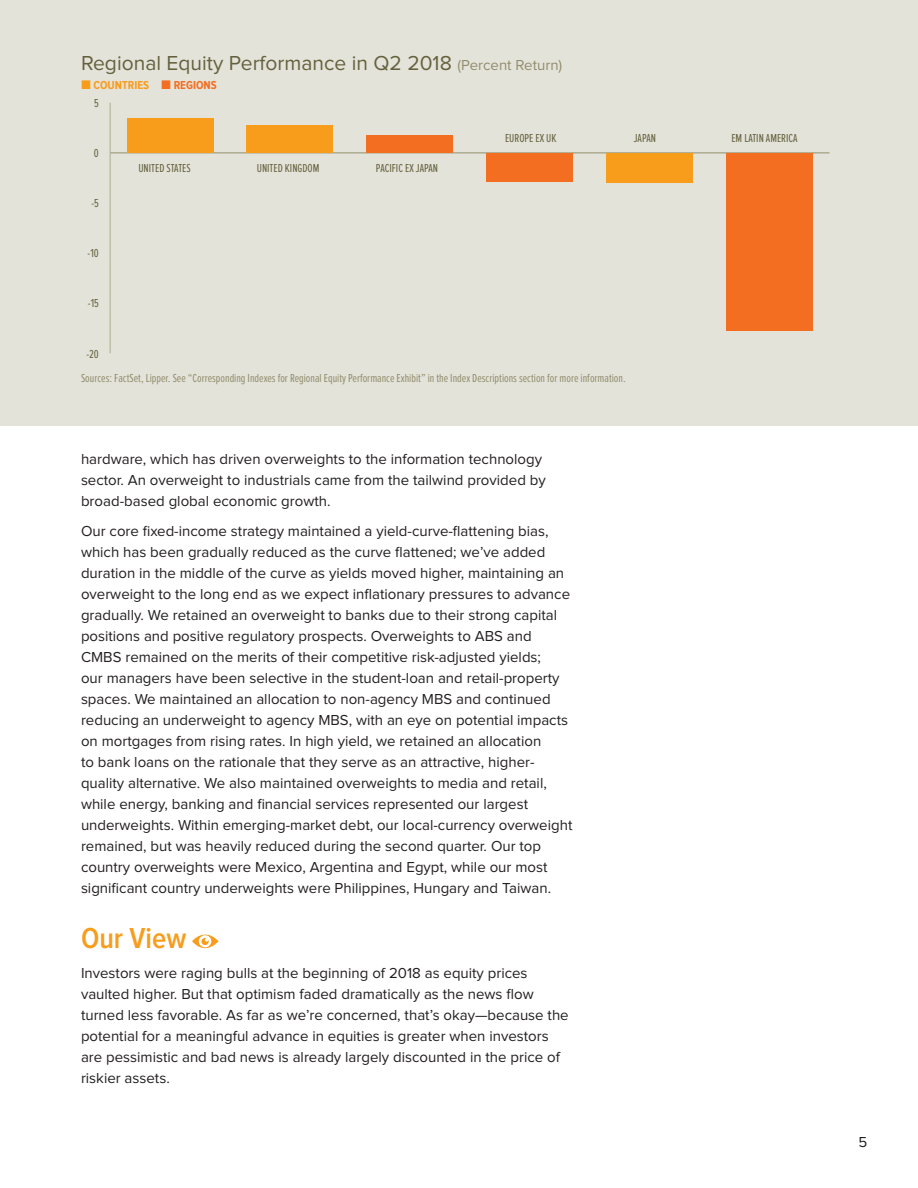
<style>
.page{position:relative;width:918px;height:1188px;background:#fff}
.page>*{position:absolute;margin:0;border:0;box-sizing:border-box;transform-origin:0 0}
.Head_body{font:600 30px "Proxima Nova Cond";color:#f89c1c}
.Head_sidebar{font:21px "Proxima Nova";color:#64613e}
.Body_Copy__10pt__R{font:15px/21px "Proxima Nova";color:#231f20}
.source{font:12px "Proxima Nova Ex Cn";color:#918d6e}
.t1{font:12px "Proxima Nova Ex Cn";color:#64613e}
.Head_sidebar-2{font:700 12px "Proxima Nova Cond";color:#f89c1c}
.s1{font-size:15px;color:#918d6e}
.s2{font-size:15px}
.s3{font-size:15px;color:#f36e21}
.s4{color:#f36e21}
</style>
<div class="page">
<div style="left:0;top:0;width:918px;height:426px;background:#e4e3d9"></div>
<svg style="left:192px;top:934px;width:27px;height:15px"></svg>
<hr style="left:110px;top:152px;width:720px;height:2px;background:#adac91">
<hr style="left:110px;top:103px;width:1px;height:250px;background:#adac91">
<div style="left:127px;top:118px;width:86px;height:35px;background:#f89c1c"></div>
<div style="left:247px;top:125px;width:86px;height:28px;background:#f89c1c"></div>
<div style="left:367px;top:135px;width:86px;height:18px;background:#f36e21"></div>
<div style="left:487px;top:153px;width:86px;height:28px;background:#f36e21"></div>
<div style="left:607px;top:153px;width:86px;height:30px;background:#f89c1c"></div>
<div style="left:726px;top:153px;width:87px;height:178px;background:#f36e21"></div>
<p class="Head_sidebar" style="left:81px;top:53px;width:483px">Regional Equity Performance in Q2 2018 <span class="s1">(Percent Return)</span></p>
<p class="Head_sidebar-2" style="left:81px;top:78px;width:137px"><span class="s2">■</span> COUNTRIES <span class="s3">■</span> <span class="s4">REGIONS</span></p>
<p class="t1" style="left:94px;top:96px;width:6px">5</p>
<p class="t1" style="left:94px;top:147px;width:6px">0</p>
<p class="t1" style="left:91px;top:197px;width:9px">-5</p>
<p class="t1" style="left:88px;top:247px;width:13px">-10</p>
<p class="t1" style="left:88px;top:297px;width:13px">-15</p>
<p class="t1" style="left:86px;top:347px;width:14px">-20</p>
<p class="t1" style="left:138px;top:161px;width:54px">UNITED STATES</p>
<p class="t1" style="left:257px;top:161px;width:64px">UNITED KINGDOM</p>
<p class="t1" style="left:376px;top:161px;width:64px">PACIFIC EX JAPAN</p>
<p class="t1" style="left:505px;top:132px;width:53px">EUROPE EX UK</p>
<p class="t1" style="left:634px;top:132px;width:24px">JAPAN</p>
<p class="t1" style="left:731px;top:132px;width:68px">EM LATIN AMERICA</p>
<p class="source" style="left:81px;top:371px;width:546px">Sources: FactSet, Lipper. See “Corresponding Indexes for Regional Equity Performance Exhibit” in the Index Descriptions section for more information.</p>
<p class="Body_Copy__10pt__R" style="left:81px;top:450px;width:466px">hardware, which has driven overweights to the information technology sector. An overweight to industrials came from the tailwind provided by broad-based global economic growth.</p>
<p class="Body_Copy__10pt__R" style="left:81px;top:521px;width:493px">Our core fixed-income strategy maintained a yield-curve-flattening bias, which has been gradually reduced as the curve flattened; we’ve added duration in the middle of the curve as yields moved higher, maintaining an overweight to the long end as we expect inflationary pressures to advance gradually. We retained an overweight to banks due to their strong capital positions and positive regulatory prospects. Overweights to ABS and CMBS remained on the merits of their competitive risk-adjusted yields;<br>our managers have been selective in the student-loan and retail-property spaces. We maintained an allocation to non-agency MBS and continued reducing an underweight to agency MBS, with an eye on potential impacts on mortgages from rising rates. In high yield, we retained an allocation<br>to bank loans on the rationale that they serve as an attractive, higher&shy;quality alternative. We also maintained overweights to media and retail, while energy, banking and financial services represented our largest underweights. Within emerging-market debt, our local-currency overweight remained, but was heavily reduced during the second quarter. Our top country overweights were Mexico, Argentina and Egypt, while our most significant country underweights were Philippines, Hungary and Taiwan.</p>
<p class="Head_body" style="left:81px;top:922px;width:107px">Our View</p>
<p class="Body_Copy__10pt__R" style="left:81px;top:963px;width:489px">Investors were raging bulls at the beginning of 2018 as equity prices vaulted higher. But that optimism faded dramatically as the news flow turned less favorable. As far as we’re concerned, that’s okay—because the potential for a meaningful advance in equities is greater when investors are pessimistic and bad news is already largely discounted in the price of riskier assets.</p>
<p class="Body_Copy__10pt__R" style="left:859px;top:1132px;width:10px">5</p>
</div>
